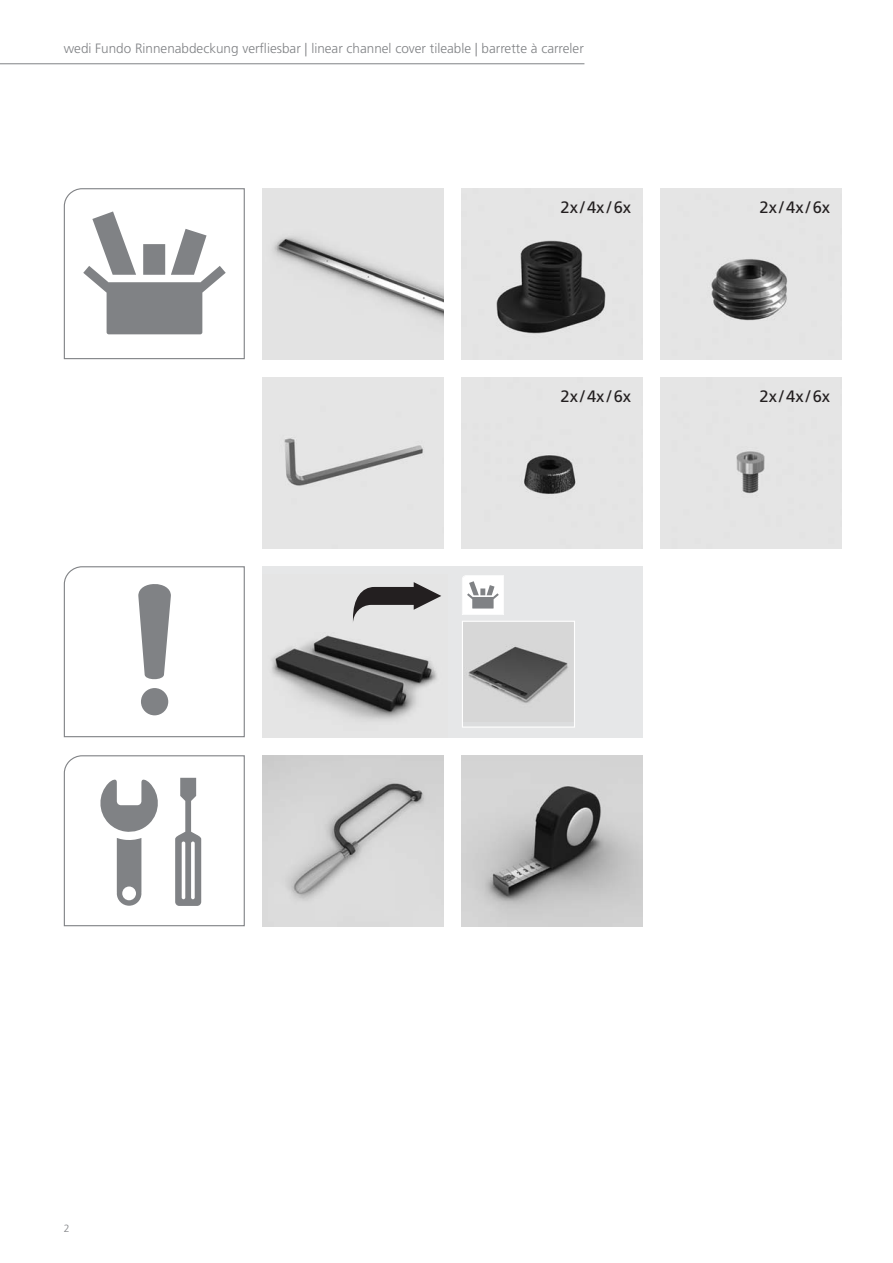
<style>
.page{position:relative;width:893px;height:1263px;background:#fff}
.page>*{position:absolute;margin:0;border:0;box-sizing:border-box;transform-origin:0 0}
.t1{font:16.5px "Frutiger LT Com";color:#231f20}
.t2{font:300 13.5px "Frutiger LT Std";color:#808285}
.t3{font:300 10.5px "Frutiger LT Std";color:#808285}
</style>
<div class="page">
<hr style="left:0;top:63px;width:584px;height:1px;background:#808285">
<div style="left:263px;top:566px;width:380px;height:171px;background:#e6e7e8"></div>
<img style="left:271px;top:635px;width:166px;height:87px">
<svg style="left:64px;top:566px;width:181px;height:171px"></svg>
<svg style="left:64px;top:188px;width:181px;height:171px"></svg>
<svg style="left:462px;top:575px;width:42px;height:40px;background:#dededf"></svg>
<img style="left:263px;top:755px;width:181px;height:171px">
<img style="left:462px;top:755px;width:181px;height:171px">
<svg style="left:64px;top:755px;width:181px;height:171px"></svg>
<img style="left:263px;top:188px;width:181px;height:171px">
<img style="left:462px;top:188px;width:181px;height:171px">
<img style="left:661px;top:188px;width:181px;height:171px">
<div style="left:462px;top:377px;width:181px;height:171px;background:#e5e5e5"></div>
<div style="left:263px;top:377px;width:181px;height:171px;background:#e5e5e5"></div>
<div style="left:661px;top:377px;width:181px;height:171px;background:#e5e5e5"></div>
<div style="left:463px;top:622px;width:111px;height:104px;background:#d7d7d7"></div>
<img style="left:464px;top:644px;width:105px;height:61px">
<div style="left:462px;top:621px;width:113px;height:107px;border:1px solid #fff"></div>
<svg style="left:352px;top:582px;width:90px;height:40px"></svg>
<p class="t2" style="left:64px;top:43px;width:522px">wedi Fundo Rinnenabdeckung verfliesbar | linear channel cover tileable | barrette à carreler</p>
<p class="t1" style="left:560px;top:198px;width:72px">2x / 4x / 6x</p>
<p class="t1" style="left:760px;top:198px;width:72px">2x / 4x / 6x</p>
<p class="t3" style="left:64px;top:1224px;width:7px">2</p>
<p class="t1" style="left:560px;top:387px;width:72px">2x / 4x / 6x</p>
<p class="t1" style="left:760px;top:387px;width:72px">2x / 4x / 6x</p>
</div>
